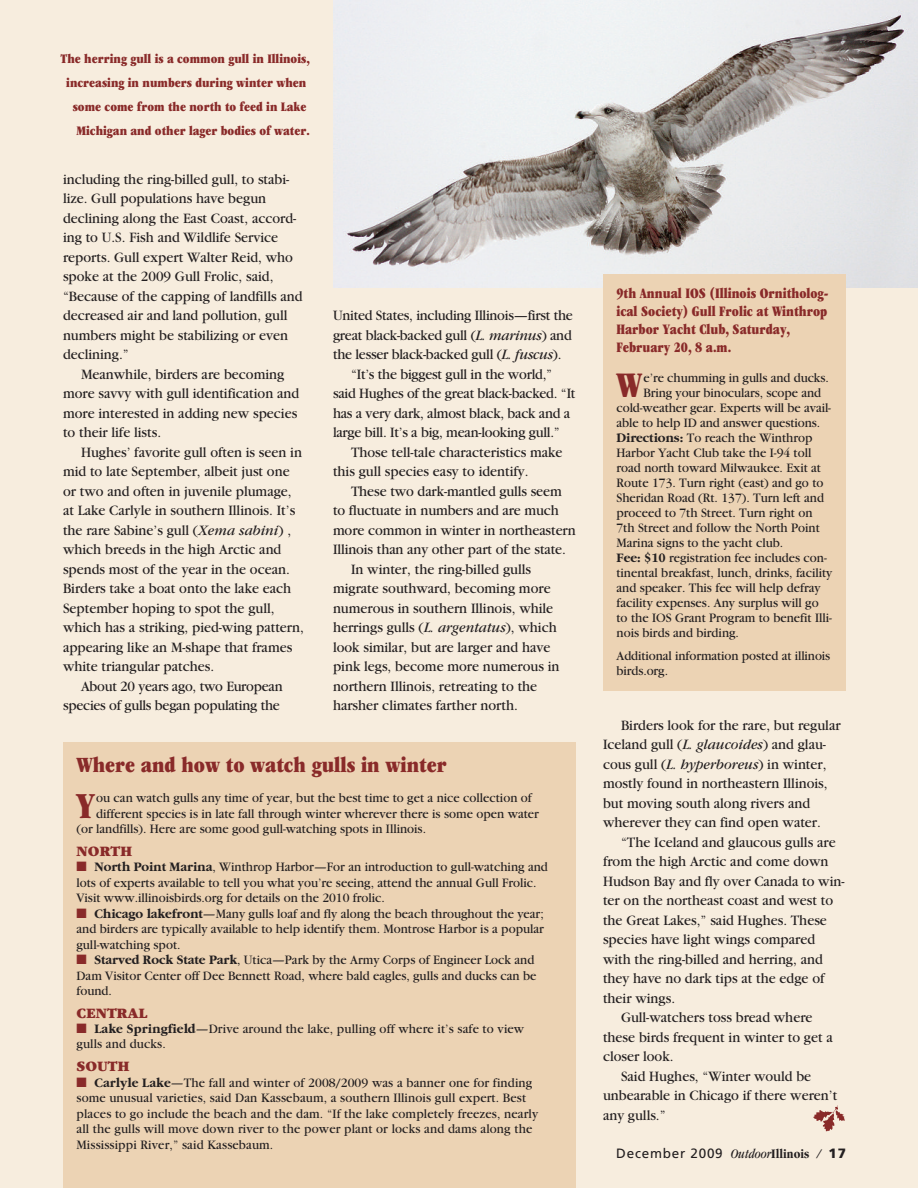
<style>
.page{position:relative;width:918px;height:1188px;background:#f7edde}
.page>*{position:absolute;margin:0;border:0;box-sizing:border-box;transform-origin:0 0}
.t1{font:ultra-condensed 37.95px "Garamond";color:#892a29;scale:.95 1}
.t2{font:ultra-condensed 37.35px "Garamond";color:#892a29;scale:.95 1}
.t3{font:ultra-condensed 22.5px "Garamond";color:#892a29}
.t4{font:15px/19.5px "Garamond";color:#231f20;scale:.95 1}
.t5{font:ultra-condensed 15px/18px "Garamond";color:#892a29;scale:.95 1}
.t6{font:900 15px "Garamond";color:#892a29;scale:.95 1}
.t7{font:13.5px/15.5px "Garamond";color:#231f20;scale:.95 1}
.t8{font:ultra-condensed 13.5px/24px "Garamond";color:#892a29;text-align:right}
.t9{font:13.5px "Frutiger";letter-spacing:.055em;color:#231f20}
.s1{font-style:italic}
.s2{color:#892a29}
.s3{font-weight:700}
.s4{font-family:"Garamond";font-style:italic;font-stretch:condensed}
.s5{font-family:"Garamond";font-weight:700;font-stretch:condensed}
.s6{font-weight:900}
</style>
<div class="page">
<img style="left:813px;top:1106px;width:31px;height:25px">
<div style="left:63px;top:742px;width:513px;height:446px;background:#ecd3b4"></div>
<img style="left:333px;top:0;width:585px;height:288px">
<div style="left:603px;top:274px;width:243px;height:418px;background:#ecd3b4"></div>
<p class="t8" style="left:61px;top:47px;width:251px">The herring gull is a common gull in Illinois, increasing in numbers during winter when some come from the north to feed in Lake Michigan and other lager bodies of water.</p>
<p class="t4" style="left:63px;top:170px;width:254px">including the ring-billed gull, to stabi&shy;lize. Gull populations have begun declining along the East Coast, accord&shy;ing to U.S. Fish and Wildlife Service reports. Gull expert Walter Reid, who spoke at the 2009 Gull Frolic, said, “Because of the capping of landfills and decreased air and land pollution, gull numbers might be stabilizing or even declining.”</p>
<p class="t4" style="left:63px;top:365px;width:250px;text-indent:18px">Meanwhile, birders are becoming more savvy with gull identification and more interested in adding new species to their life lists.</p>
<p class="t4" style="left:63px;top:443px;width:255px;text-indent:18px">Hughes’ favorite gull often is seen in mid to late September, albeit just one or two and often in juvenile plumage, at Lake Carlyle in southern Illinois. It’s the rare Sabine’s gull (<span class="s1">Xema sabini</span>) , which breeds in the high Arctic and spends most of the year in the ocean.<br>Birders take a boat onto the lake each September hoping to spot the gull, which has a striking, pied-wing pattern, appearing like an M-shape that frames white triangular patches.</p>
<p class="t4" style="left:63px;top:677px;width:233px;text-align:right">About 20 years ago, two European species of gulls began populating the</p>
<p class="t4" style="left:333px;top:306px;width:254px">United States, including Illinois—first the</p>
<p class="t4" style="left:333px;top:326px;width:253px">great black-backed gull (<span class="s1">L. marinus</span>) and</p>
<p class="t4" style="left:333px;top:345px;width:242px">the lesser black-backed gull (<span class="s1">L. fuscus</span>).</p>
<p class="t4" style="left:351px;top:365px;width:213px">“It’s the biggest gull in the world,”</p>
<p class="t4" style="left:333px;top:384px;width:257px">said Hughes of the great black-backed. “It</p>
<p class="t4" style="left:333px;top:404px;width:251px">has a very dark, almost black, back and a</p>
<p class="t4" style="left:333px;top:423px;width:240px">large bill. It’s a big, mean-looking gull.”</p>
<p class="t4" style="left:351px;top:443px;width:224px">Those tell-tale characteristics make</p>
<p class="t4" style="left:333px;top:462px;width:207px">this gull species easy to identify.</p>
<p class="t4" style="left:351px;top:482px;width:224px">These two dark-mantled gulls seem</p>
<p class="t4" style="left:333px;top:501px;width:239px">to fluctuate in numbers and are much</p>
<p class="t4" style="left:333px;top:521px;width:257px">more common in winter in northeastern</p>
<p class="t4" style="left:333px;top:540px;width:247px">Illinois than any other part of the state.</p>
<p class="t4" style="left:351px;top:560px;width:191px">In winter, the ring-billed gulls</p>
<p class="t4" style="left:333px;top:579px;width:231px">migrate southward, becoming more</p>
<p class="t4" style="left:333px;top:599px;width:233px">numerous in southern Illinois, while</p>
<p class="t4" style="left:333px;top:618px;width:237px">herrings gulls (<span class="s1">L. argentatus</span>), which</p>
<p class="t4" style="left:333px;top:638px;width:230px">look similar, but are larger and have</p>
<p class="t4" style="left:333px;top:657px;width:240px">pink legs, become more numerous in</p>
<p class="t4" style="left:333px;top:677px;width:217px">northern Illinois, retreating to the</p>
<p class="t4" style="left:333px;top:696px;width:196px">harsher climates farther north.</p>
<h3 class="t3" style="left:76px;top:752px;width:372px">Where and how to watch gulls in winter</h3>
<h1 class="t1" style="left:76px;top:784px;width:20px">Y</h1>
<p class="t7" style="left:96px;top:790px;width:460px">ou can watch gulls any time of year, but the best time to get a nice collection of</p>
<p class="t7" style="left:96px;top:806px;width:468px">different species is in late fall through winter wherever there is some open water</p>
<p class="t7" style="left:76px;top:821px;width:369px">(or landfills). Here are some good gull-watching spots in Illinois.</p>
<p class="t6" style="left:76px;top:843px;width:60px">NORTH</p>
<p class="t7" style="left:76px;top:860px;width:498px"><span class="s2">■</span> <span class="s3">North Point Marina</span>, Winthrop Harbor—For an introduction to gull-watching and lots of experts available to tell you what you’re seeing, attend the annual Gull Frolic.<br>Visit www.illinoisbirds.org for details on the 2010 frolic.</p>
<p class="t7" style="left:76px;top:906px;width:494px;text-align:justify"><span class="s2">■</span> <span class="s3">Chicago lakefront</span>—Many gulls loaf and fly along the beach throughout the year; and birders are typically available to help identify them. Montrose Harbor is a popular gull-watching spot.</p>
<p class="t7" style="left:76px;top:952px;width:486px"><span class="s2">■</span> <span class="s3">Starved Rock State Park</span>, Utica—Park by the Army Corps of Engineer Lock and<br>Dam Visitor Center off Dee Bennett Road, where bald eagles, gulls and ducks can be found.</p>
<p class="t6" style="left:76px;top:1005px;width:76px">CENTRAL</p>
<p class="t7" style="left:76px;top:1021px;width:473px"><span class="s2">■</span> <span class="s3">Lake Springfield</span>—Drive around the lake, pulling off where it’s safe to view gulls and ducks.</p>
<p class="t6" style="left:76px;top:1058px;width:57px">SOUTH</p>
<p class="t7" style="left:76px;top:1075px;width:488px"><span class="s2">■</span> <span class="s3">Carlyle Lake</span>—The fall and winter of 2008/2009 was a banner one for finding some unusual varieties, said Dan Kassebaum, a southern Illinois gull expert. Best places to go include the beach and the dam. “If the lake completely freezes, nearly all the gulls will move down river to the power plant or locks and dams along the Mississippi River,” said Kassebaum.</p>
<p class="t5" style="left:616px;top:284px;width:225px">9th Annual IOS (Illinois Ornitholog&shy;ical Society) Gull Frolic at Winthrop<br>Harbor Yacht Club, Saturday,<br>February 20, 8 a.m.</p>
<h2 class="t2" style="left:616px;top:364px;width:28px">W</h2>
<p class="t7" style="left:644px;top:371px;width:197px">e’re chumming in gulls and ducks.</p>
<p class="t7" style="left:644px;top:386px;width:189px">Bring your binoculars, scope and</p>
<p class="t7" style="left:617px;top:401px;width:227px">cold-weather gear. Experts will be avail-</p>
<p class="t7" style="left:617px;top:416px;width:216px">able to help ID and answer questions.</p>
<p class="t7" style="left:617px;top:431px;width:208px"><span class="s3">Directions:</span> To reach the Winthrop</p>
<p class="t7" style="left:617px;top:446px;width:207px">Harbor Yacht Club take the I-94 toll</p>
<p class="t7" style="left:617px;top:461px;width:217px">road north toward Milwaukee. Exit at</p>
<p class="t7" style="left:617px;top:476px;width:219px">Route 173. Turn right (east) and go to</p>
<p class="t7" style="left:617px;top:491px;width:220px">Sheridan Road (Rt. 137). Turn left and</p>
<p class="t7" style="left:617px;top:506px;width:208px">proceed to 7th Street. Turn right on</p>
<p class="t7" style="left:617px;top:521px;width:216px">7th Street and follow the North Point</p>
<p class="t7" style="left:617px;top:536px;width:177px">Marina signs to the yacht club.</p>
<p class="t7" style="left:617px;top:551px;width:223px"><span class="s3">Fee: $10</span> registration fee includes con-</p>
<p class="t7" style="left:617px;top:566px;width:229px">tinental breakfast, lunch, drinks, facility</p>
<p class="t7" style="left:617px;top:581px;width:216px">and speaker. This fee will help defray</p>
<p class="t7" style="left:617px;top:596px;width:214px">facility expenses. Any surplus will go</p>
<p class="t7" style="left:617px;top:611px;width:228px">to the IOS Grant Program to benefit Illi-</p>
<p class="t7" style="left:617px;top:626px;width:130px">nois birds and birding.</p>
<p class="t7" style="left:617px;top:648px;width:227px;line-height:15px">Additional information posted at illinois birds.org.</p>
<p class="t4" style="left:603px;top:716px;width:252px;text-indent:18px">Birders look for the rare, but regular Iceland gull (<span class="s1">L. glaucoides</span>) and glau&shy;cous gull (<span class="s1">L. hyperboreus</span>) in winter, mostly found in northeastern Illinois, but moving south along rivers and wherever they can find open water.</p>
<p class="t4" style="left:621px;top:833px;width:227px">“The Iceland and glaucous gulls are</p>
<p class="t4" style="left:603px;top:852px;width:239px">from the high Arctic and come down</p>
<p class="t4" style="left:603px;top:872px;width:256px">Hudson Bay and fly over Canada to win-</p>
<p class="t4" style="left:603px;top:891px;width:244px">ter on the northeast coast and west to</p>
<p class="t4" style="left:603px;top:911px;width:237px">the Great Lakes,” said Hughes. These</p>
<p class="t4" style="left:603px;top:930px;width:225px">species have light wings compared</p>
<p class="t4" style="left:603px;top:950px;width:233px">with the ring-billed and herring, and</p>
<p class="t4" style="left:603px;top:969px;width:235px">they have no dark tips at the edge of</p>
<p class="t4" style="left:603px;top:989px;width:77px">their wings.</p>
<p class="t4" style="left:621px;top:1008px;width:203px">Gull-watchers toss bread where</p>
<p class="t4" style="left:603px;top:1028px;width:244px">these birds frequent in winter to get a</p>
<p class="t4" style="left:603px;top:1047px;width:76px">closer look.</p>
<p class="t4" style="left:621px;top:1067px;width:202px">Said Hughes, “Winter would be</p>
<p class="t4" style="left:603px;top:1086px;width:248px">unbearable in Chicago if there weren’t</p>
<p class="t4" style="left:603px;top:1106px;width:67px">any gulls.”</p>
<p class="t9" style="left:616px;top:1145px;width:231px">December 2009 <span class="s4">Outdoor</span><span class="s5">Illinois</span> <span class="s4">/</span> <span class="s6">17</span></p>
</div>
